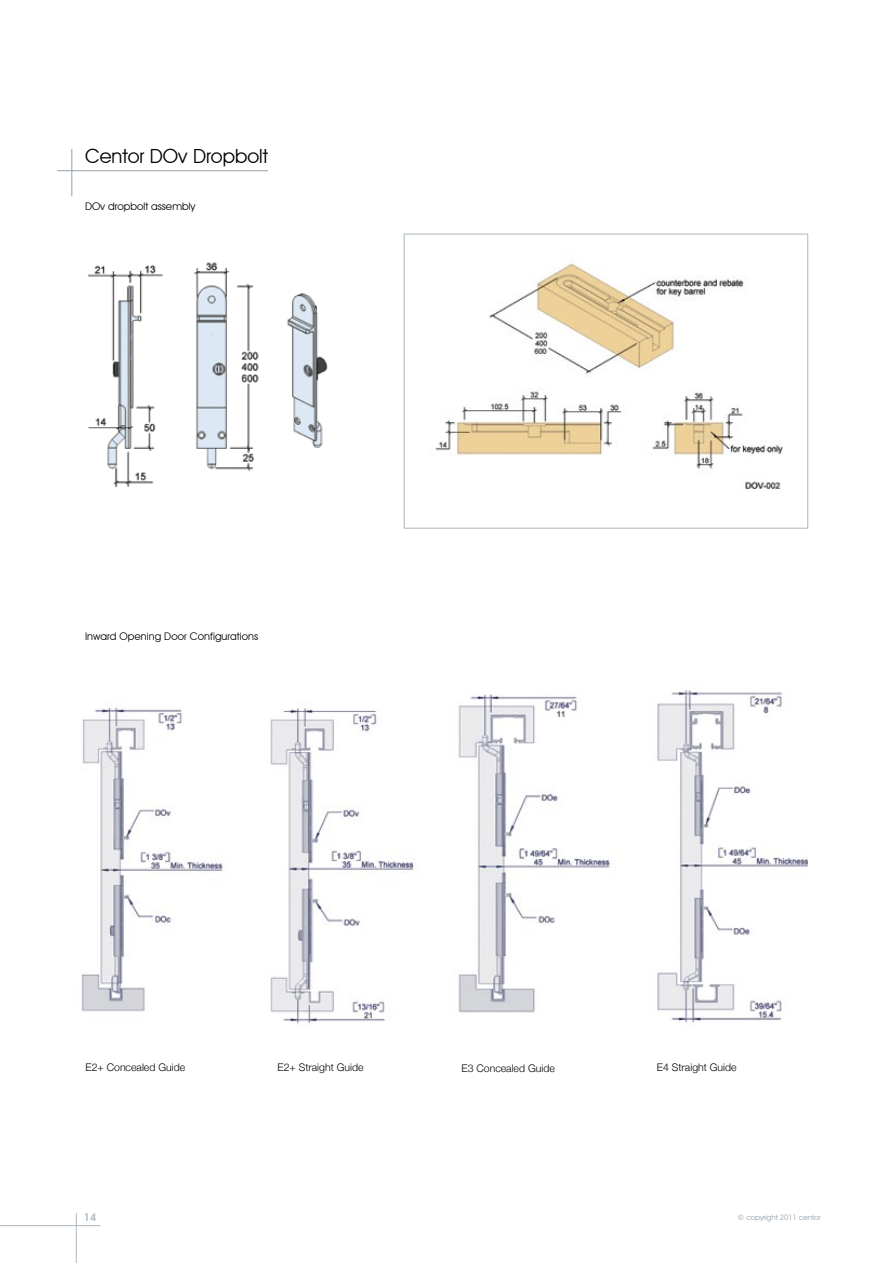
<style>
.page{position:relative;width:893px;height:1263px;background:#fff}
.page>*{position:absolute;margin:0;border:0;box-sizing:border-box;transform-origin:0 0}
.t1{font:19.5px "Avant Garde IT Cby BT";color:#000}
.t2{font:300 10.5px "Helvetica Neue";color:#000}
.t3{font:10.5px "Avant Garde IT Cby BT";letter-spacing:.005em;color:#000}
.t4{font:600 10.5px "Avant Garde IT Cby BT";color:#adb8bf}
.t5{font:7.5px "Avant Garde IT Cby BT";color:#95a0a9}
</style>
<div class="page">
<hr style="left:71px;top:149px;width:1px;height:47px;background:#95a0a9">
<hr style="left:57px;top:170px;width:211px;height:1px;background:#95a0a9">
<hr style="left:76px;top:1213px;width:1px;height:50px;background:#adb8bf">
<hr style="left:0;top:1225px;width:101px;height:1px;background:#adb8bf">
<img style="left:81px;top:690px;width:727px;height:334px">
<img style="left:87px;top:262px;width:241px;height:226px">
<img style="left:435px;top:263px;width:348px;height:226px">
<div style="left:404px;top:234px;width:404px;height:294px;border:1px solid #adb8bf"></div>
<h1 class="t1" style="left:85px;top:144px;width:184px">Centor DOv Dropbolt</h1>
<p class="t3" style="left:85px;top:199px;width:112px">DOv dropbolt assembly</p>
<p class="t3" style="left:85px;top:630px;width:175px">Inward Opening Door Configurations</p>
<p class="t2" style="left:85px;top:1059px;width:101px">E2+ Concealed Guide</p>
<p class="t2" style="left:278px;top:1059px;width:88px">E2+ Straight Guide</p>
<p class="t2" style="left:461px;top:1060px;width:95px">E3 Concealed Guide</p>
<p class="t2" style="left:657px;top:1059px;width:81px">E4 Straight Guide</p>
<p class="t4" style="left:84px;top:1210px;width:14px">14</p>
<p class="t5" style="left:738px;top:1213px;width:84px">© copyright 2011 centor</p>
</div>
